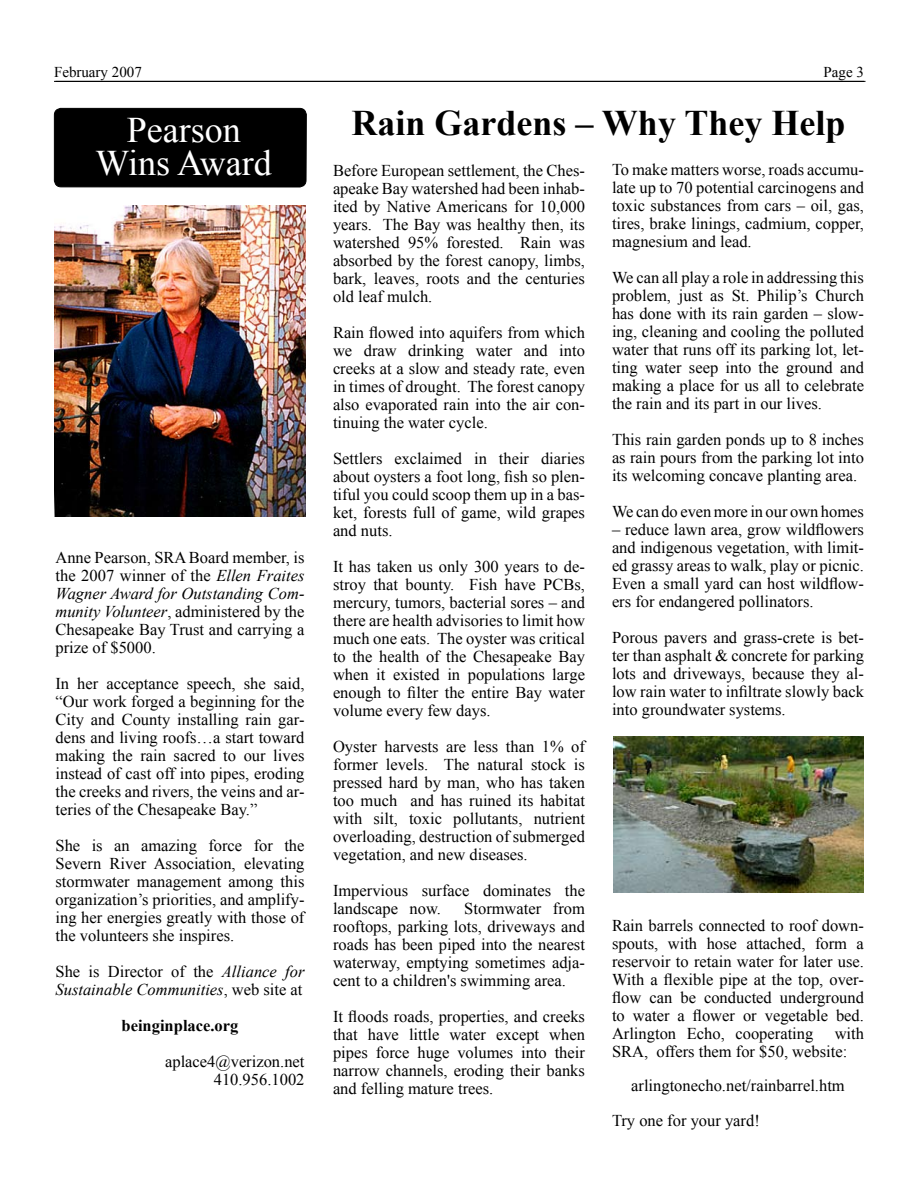
<style>
.page{position:relative;width:918px;height:1188px;background:#fff}
.page>*{position:absolute;margin:0;border:0;box-sizing:border-box;transform-origin:0 0}
.t1{font:700 36px "Times New Roman";color:#000}
.t2{font:36px/32.5px "Times New Roman";color:#fff;text-align:center}
.t3{font:16.5px/18px "Times New Roman";color:#000;text-align:justify}
.t4{font:italic 16.5px/18px "Times New Roman";color:#000}
.t5{font:700 16.5px "Times New Roman";color:#000}
.t6{font:15px "Times New Roman";color:#000}
.s1{font-style:italic}
.s2{font-style:normal}
</style>
<div class="page">
<hr style="left:56px;top:81px;width:810px;height:1px;background:#000">
<hr style="left:54px;top:81px;width:810px;height:1px;background:#000">
<div style="left:54px;top:108px;width:252px;height:79px;background:#000;border-radius:7px"></div>
<div style="left:54px;top:108px;width:253px;height:79px;border:1px solid #000;border-radius:7px"></div>
<img style="left:613px;top:736px;width:251px;height:156px">
<img style="left:54px;top:206px;width:252px;height:310px">
<p class="t6" style="left:54px;top:62px;width:89px">February 2007</p>
<p class="t6" style="left:824px;top:62px;width:42px">Page 3</p>
<h1 class="t2" style="left:96px;top:113px;width:178px">Pearson<br>Wins Award</h1>
<p class="t3" style="left:56px;top:549px;width:251px">Anne Pearson, SRA Board member, is the 2007 winner of the <span class="s1">Ellen Fraites Wagner Award for Outstanding Com&shy;munity Volunteer</span>, administered by the Chesapeake Bay Trust and carrying a prize of $5000.</p>
<p class="t3" style="left:56px;top:675px;width:251px">In her acceptance speech, she said, “Our work forged a beginning for the City and County installing rain gar&shy;dens and living roofs…a start toward making the rain sacred to our lives instead of cast off into pipes, eroding the creeks and rivers, the veins and ar&shy;teries of the Chesapeake Bay.”</p>
<p class="t3" style="left:56px;top:837px;width:251px">She is an amazing force for the Severn River Association, elevating stormwater management among this organization’s priorities, and amplify&shy;ing her energies greatly with those of the volunteers she inspires.</p>
<p class="t4" style="left:56px;top:963px;width:250px"><span class="s2">She is Director of the</span> Alliance for<br>Sustainable Communities<span class="s2">, web site at</span></p>
<p class="t5" style="left:122px;top:1015px;width:118px">beinginplace.org</p>
<p class="t3" style="left:165px;top:1053px;width:141px;text-align:right">aplace4@verizon.net<br>410.956.1002</p>
<h1 class="t1" style="left:352px;top:98px;width:495px">Rain Gardens – Why They Help</h1>
<p class="t3" style="left:333px;top:162px;width:254px">Before European settlement, the Ches&shy;apeake Bay watershed had been inhab&shy;ited by Native Americans for 10,000 years. The Bay was healthy then, its watershed 95% forested. Rain was absorbed by the forest canopy, limbs, bark, leaves, roots and the centuries old leaf mulch.</p>
<p class="t3" style="left:333px;top:324px;width:254px">Rain flowed into aquifers from which we draw drinking water and into creeks at a slow and steady rate, even in times of drought. The forest canopy also evaporated rain into the air con&shy;tinuing the water cycle.</p>
<p class="t3" style="left:333px;top:450px;width:254px">Settlers exclaimed in their diaries about oysters a foot long, fish so plen&shy;tiful you could scoop them up in a bas&shy;ket, forests full of game, wild grapes and nuts.</p>
<p class="t3" style="left:333px;top:558px;width:254px">It has taken us only 300 years to de&shy;stroy that bounty. Fish have PCBs, mercury, tumors, bacterial sores – and there are health advisories to limit how much one eats. The oyster was critical to the health of the Chesapeake Bay when it existed in populations large enough to filter the entire Bay water volume every few days.</p>
<p class="t3" style="left:333px;top:738px;width:254px">Oyster harvests are less than 1% of former levels. The natural stock is pressed hard by man, who has taken too much and has ruined its habitat with silt, toxic pollutants, nutrient overloading, destruction of submerged vegetation, and new diseases.</p>
<p class="t3" style="left:333px;top:882px;width:254px">Impervious surface dominates the landscape now.</p>
<p class="t3" style="left:612px;top:160px;width:254px">To make matters worse, roads accumu&shy;late up to 70 potential carcinogens and toxic substances from cars – oil, gas, tires, brake linings, cadmium, copper, magnesium and lead.</p>
<p class="t3" style="left:612px;top:268px;width:254px">We can all play a role in addressing this problem, just as St. Philip’s Church has done with its rain garden – slow&shy;ing, cleaning and cooling the polluted water that runs off its parking lot, let&shy;ting water seep into the ground and making a place for us all to celebrate the rain and its part in our lives.</p>
<p class="t3" style="left:612px;top:430px;width:253px">This rain garden ponds up to 8 inches as rain pours from the parking lot into its welcoming concave planting area.</p>
<p class="t3" style="left:612px;top:502px;width:254px">We can do even more in our own homes</p>
<p class="t3" style="left:612px;top:520px;width:253px">– reduce lawn area, grow wildflowers and indigenous vegetation, with limit&shy;ed grassy areas to walk, play or picnic.<br>Even a small yard can host wildflow&shy;ers for endangered pollinators.</p>
<p class="t3" style="left:612px;top:628px;width:254px">Porous pavers and grass-crete is bet&shy;ter than asphalt &amp; concrete for parking lots and driveways, because they al&shy;low rain water to infiltrate slowly back into groundwater systems.</p>
<p class="t3" style="left:333px;top:900px;width:254px;text-indent:131px">Stormwater from rooftops, parking lots, driveways and roads has been piped into the nearest waterway, emptying sometimes adja&shy;cent to a children's swimming area.</p>
<p class="t3" style="left:333px;top:1008px;width:254px">It floods roads, properties, and creeks that have little water except when pipes force huge volumes into their narrow channels, eroding their banks and felling mature trees.</p>
<p class="t3" style="left:612px;top:916px;width:254px">Rain barrels connected to roof down&shy;spouts, with hose attached, form a reservoir to retain water for later use.<br>With a flexible pipe at the top, over&shy;flow can be conducted underground to water a flower or vegetable bed.<br>Arlington Echo, cooperating</p>
<p class="t3" style="left:612px;top:1024px;width:254px;text-indent:223px">with<br>SRA, offers them for $50, website:</p>
<p class="t3" style="left:612px;top:1068px;width:234px;line-height:34.5px;text-indent:19px">arlingtonecho.net/rainbarrel.htm<br>Try one for your yard!</p>
</div>
